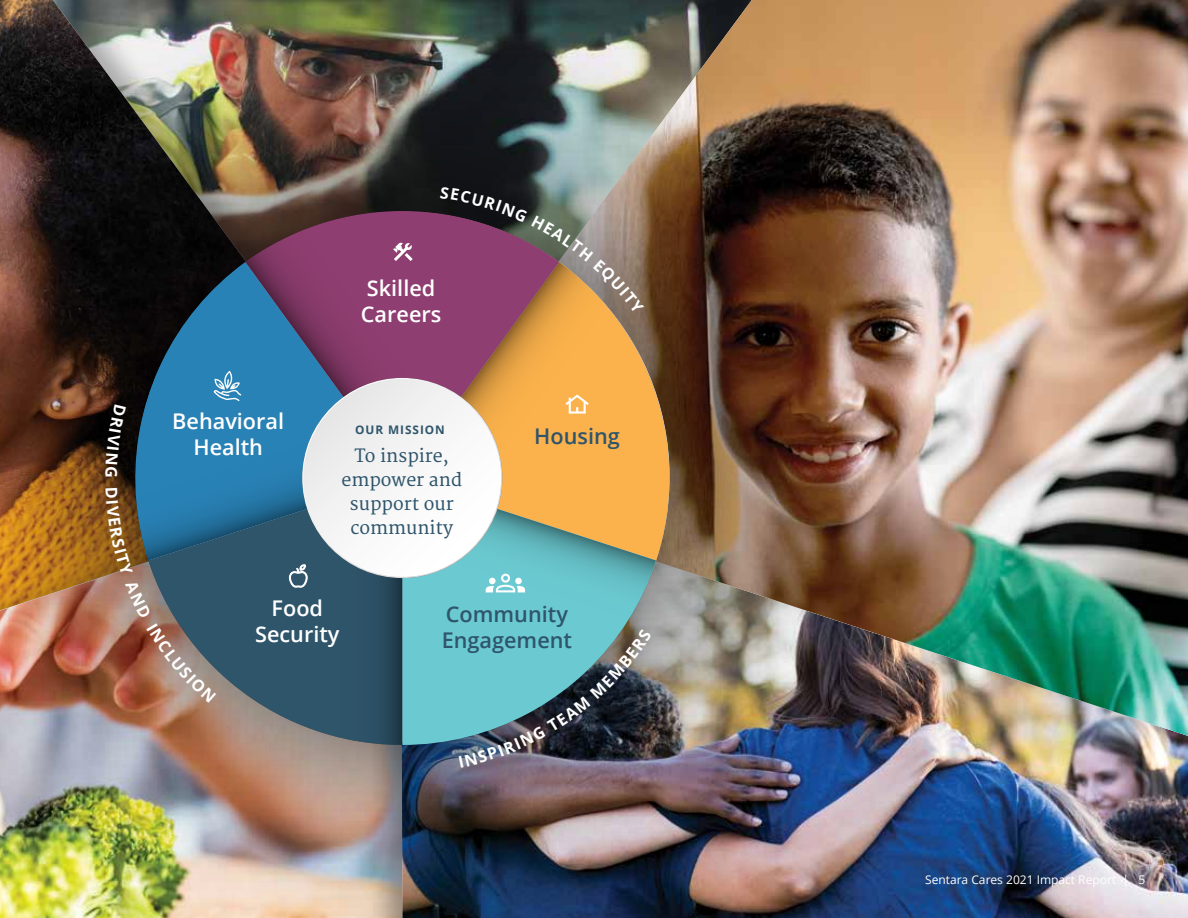
<style>
.page{position:relative;width:1188px;height:918px;background:#fff}
.page>*{position:absolute;margin:0;border:0;box-sizing:border-box;transform-origin:0 0}
.t1{font:600 21.6px/26px "Open Sans";color:#fff;text-align:center}
.t2{font:600 21.6px/26px "Open Sans";color:#2f556b}
.t3{font:17.85px/24px "Merriweather";color:#2f556b;text-align:center}
.t4{font:12px "Open Sans";color:#fff}
.t5{font:700 11.85px "Open Sans";letter-spacing:.08em;color:#2f556b}
</style>
<div class="page">
<img style="left:904px;top:736px;width:284px;height:182px">
<img style="left:904px;top:0;width:284px;height:736px">
<img style="left:0;top:0;width:904px;height:918px">
<svg style="left:656px;top:262px;width:16px;height:298px;background:#8c612e"></svg>
<img style="left:105px;top:187px;width:551px;height:581px">
<p class="t1" style="left:172px;top:407px;width:113px">Behavioral<br>Health</p>
<p class="t1" style="left:361px;top:275px;width:82px;text-align:left">Skilled<br>Careers</p>
<p class="t5" style="left:355px;top:421px;width:91px">OUR MISSION</p>
<p class="t3" style="left:341px;top:444px;width:122px">To inspire, empower and support our community</p>
<p class="t2" style="left:534px;top:422px;width:87px">Housing</p>
<p class="t1" style="left:255px;top:595px;width:86px">Food<br>Security</p>
<p class="t2" style="left:442px;top:601px;width:132px">Community<br>Engagement</p>
<p class="t4" style="left:925px;top:872px;width:222px">Sentara Cares 2021 Impact Report | 5</p>
</div>
